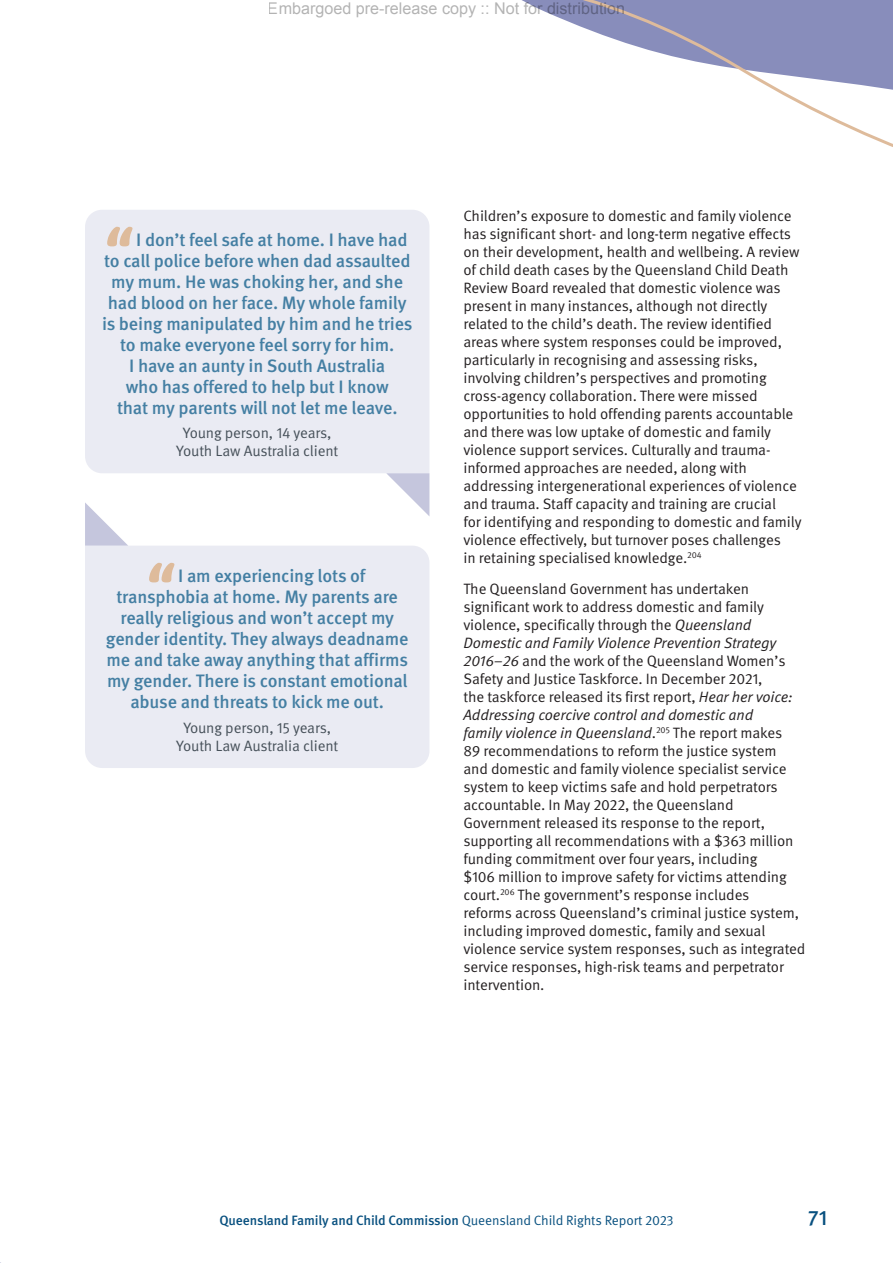
<style>
.page{position:relative;width:893px;height:1263px;background:#fff}
.page>*{position:absolute;margin:0;border:0;box-sizing:border-box;transform-origin:0 0}
.t1{font:500 21px "Meta Pro";color:#08507f}
.Quote_Tertiary_Blue{font:500 18px "Meta Pro";letter-spacing:-.01em;color:#447fa3}
.t2{font:16.2px "Arial";color:rgb(0 0 0/.3)}
.Body{font:15px/18px "Meta Pro Norm";letter-spacing:-.01em;color:#231f20}
.Quote_author_Grey{font:15px/18px "Meta Pro Norm";letter-spacing:-.01em;color:#465059;text-align:center}
.t3{font:500 13.5px "Meta Pro";letter-spacing:-.01em;color:#08507f}
.s1{font-family:"Meta Pro Norm Ita"}
.s2{font-family:"Meta Pro Norm";font-weight:400}
</style>
<div class="page">
<svg style="left:522px;top:0;width:371px;height:147px"></svg>
<div style="left:85px;top:210px;width:344px;height:263px;background:#eaebf3"></div>
<svg style="left:386px;top:473px;width:43px;height:43px"></svg>
<div style="left:85px;top:546px;width:344px;height:222px;background:#eaebf3"></div>
<svg style="left:85px;top:503px;width:43px;height:43px"></svg>
<svg style="left:107px;top:227px;width:25px;height:19px"></svg>
<svg style="left:149px;top:563px;width:25px;height:19px"></svg>
<p class="t2" style="left:268px;top:-2px;width:359px">Embargoed pre-release copy :: Not for distribution</p>
<p class="Quote_Tertiary_Blue" style="left:136px;top:226px;width:273px">I don’t feel safe at home. I have had</p>
<p class="Quote_Tertiary_Blue" style="left:104px;top:247px;width:308px">to call police before when dad assaulted</p>
<p class="Quote_Tertiary_Blue" style="left:111px;top:268px;width:293px">my mum. He was choking her, and she</p>
<p class="Quote_Tertiary_Blue" style="left:108px;top:289px;width:300px">had blood on her face. My whole family</p>
<p class="Quote_Tertiary_Blue" style="left:102px;top:310px;width:312px">is being manipulated by him and he tries</p>
<p class="Quote_Tertiary_Blue" style="left:120px;top:331px;width:276px">to make everyone feel sorry for him.</p>
<p class="Quote_Tertiary_Blue" style="left:129px;top:352px;width:258px">I have an aunty in South Australia</p>
<p class="Quote_Tertiary_Blue" style="left:126px;top:373px;width:265px">who has offered to help but I know</p>
<p class="Quote_Tertiary_Blue" style="left:117px;top:394px;width:282px">that my parents will not let me leave.</p>
<p class="Quote_author_Grey" style="left:176px;top:423px;width:164px">Young person, 14 years,<br>Youth Law Australia client</p>
<p class="Quote_Tertiary_Blue" style="left:178px;top:562px;width:189px">I am experiencing lots of</p>
<p class="Quote_Tertiary_Blue" style="left:116px;top:583px;width:283px">transphobia at home. My parents are</p>
<p class="Quote_Tertiary_Blue" style="left:121px;top:604px;width:275px">really religious and won’t accept my</p>
<p class="Quote_Tertiary_Blue" style="left:106px;top:625px;width:304px">gender identity. They always deadname</p>
<p class="Quote_Tertiary_Blue" style="left:107px;top:646px;width:303px">me and take away anything that affirms</p>
<p class="Quote_Tertiary_Blue" style="left:107px;top:667px;width:302px">my gender. There is constant emotional</p>
<p class="Quote_Tertiary_Blue" style="left:130px;top:688px;width:255px">abuse and threats to kick me out.</p>
<p class="Quote_author_Grey" style="left:176px;top:717px;width:164px">Young person, 15 years,<br>Youth Law Australia client</p>
<p class="Body" style="left:463px;top:206px;width:340px">Children’s exposure to domestic and family violence has significant short- and long-term negative effects on their development, health and wellbeing. A review of child death cases by the Queensland Child Death Review Board revealed that domestic violence was present in many instances, although not directly related to the child’s death. The review identified areas where system responses could be improved, particularly in recognising and assessing risks, involving children’s perspectives and promoting cross-agency collaboration. There were missed opportunities to hold offending parents accountable and there was low uptake of domestic and family violence support services. Culturally and trauma&shy;informed approaches are needed, along with addressing intergenerational experiences of violence and trauma. Staff capacity and training are crucial<br>for identifying and responding to domestic and family violence effectively, but turnover poses challenges<br>in retaining specialised knowledge.<sup>204</sup></p>
<p class="Body" style="left:463px;top:579px;width:343px">The Queensland Government has undertaken significant work to address domestic and family violence, specifically through the <span class="s1">Queensland Domestic and Family Violence Prevention Strategy 2016–26</span> and the work of the Queensland Women’s Safety and Justice Taskforce. In December 2021,<br>the taskforce released its first report, <span class="s1">Hear her voice:<br>Addressing coercive control and domestic and<br>family violence in Queensland</span>.<sup>205</sup> The report makes<br>89 recommendations to reform the justice system<br>and domestic and family violence specialist service system to keep victims safe and hold perpetrators accountable. In May 2022, the Queensland Government released its response to the report, supporting all recommendations with a $363 million funding commitment over four years, including<br>$106 million to improve safety for victims attending court.<sup>206</sup> The government’s response includes<br>reforms across Queensland’s criminal justice system, including improved domestic, family and sexual violence service system responses, such as integrated service responses, high-risk teams and perpetrator intervention.</p>
<p class="t3" style="left:219px;top:1209px;width:456px">Queensland Family and Child Commission <span class="s2">Queensland Child Rights Report 2023</span></p>
<h1 class="t1" style="left:808px;top:1201px;width:21px">71</h1>
</div>
